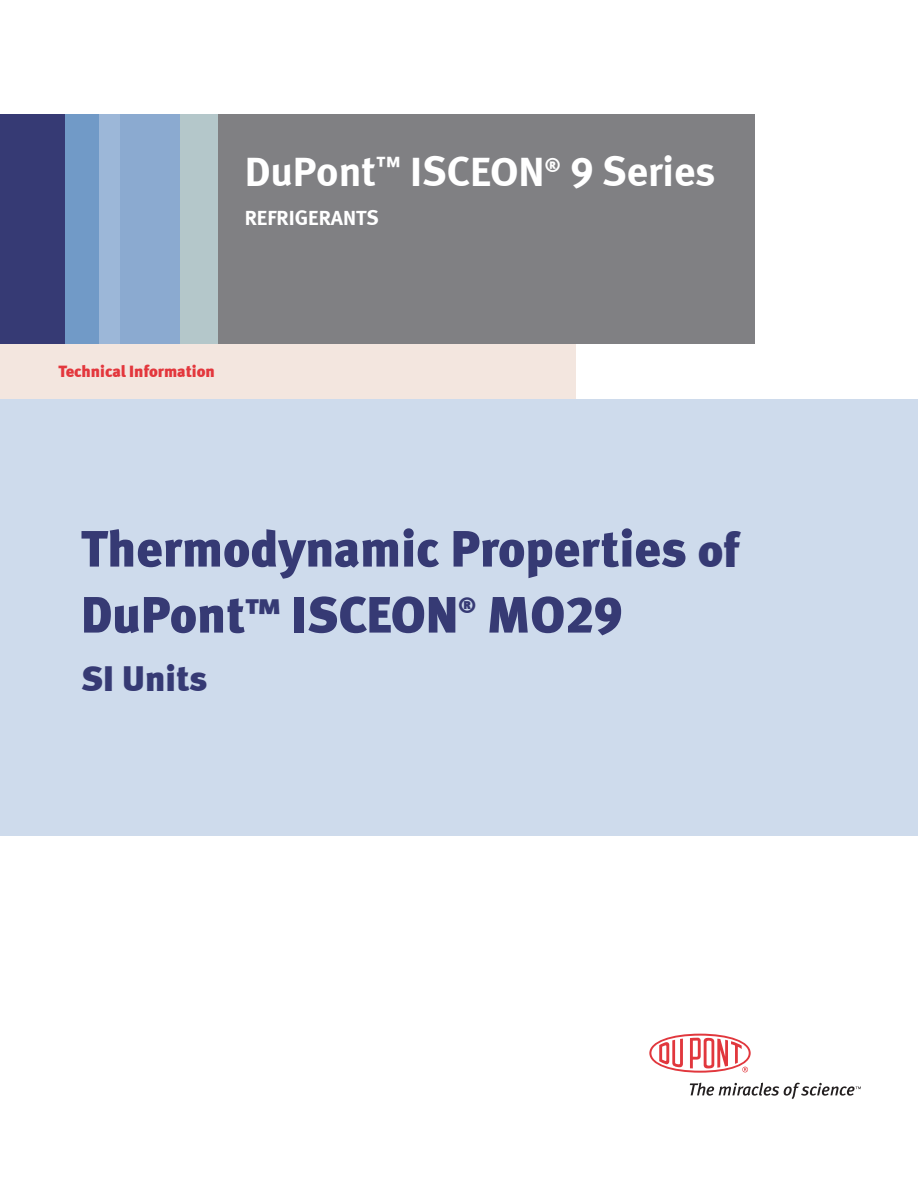
<style>
.page{position:relative;width:918px;height:1188px;background:#fff}
.page>*{position:absolute;margin:0;border:0;box-sizing:border-box;transform-origin:0 0}
.t1{font:51px/66px "Meta Black LF";color:#363a74}
.t2{font:42px "Meta Bold LF";color:#fff}
.t3{font:36px "Meta Black LF";color:#363a74}
.t4{font:21.9px "Meta Black LF";color:#363a74}
.t5{font:21px "Meta Bold LF";color:#fff}
.t6{font:16.5px "Meta Black LF";color:#e3373d}
.s1{font-size:48px}
</style>
<div class="page">
<div style="left:0;top:344px;width:577px;height:56px;background:#f3e6df"></div>
<div style="left:0;top:399px;width:918px;height:437px;background:#cedbec"></div>
<svg style="left:649px;top:1034px;width:102px;height:39px"></svg>
<svg style="left:690px;top:1083px;width:171px;height:16px"></svg>
<div style="left:218px;top:115px;width:537px;height:229px;background:#808083"></div>
<div style="left:0;top:115px;width:65px;height:229px;background:#363a74"></div>
<div style="left:65px;top:115px;width:34px;height:229px;background:#719ac7"></div>
<div style="left:179px;top:115px;width:39px;height:229px;background:#b4c7ca"></div>
<div style="left:99px;top:115px;width:23px;height:229px;background:#9cb7d8"></div>
<div style="left:120px;top:115px;width:60px;height:229px;background:#8baad0"></div>
<p class="t2" style="left:245px;top:147px;width:472px">DuPont<sup>™</sup> ISCEON<sup>®</sup> 9 Series</p>
<p class="t5" style="left:245px;top:206px;width:135px">REFRIGERANTS</p>
<p class="t6" style="left:58px;top:362px;width:158px">Technical Information</p>
<p class="t1" style="left:81px;top:515px;width:660px">Thermodynamic Properties <span class="s1">of<br></span>DuPont<sup>™</sup> ISCEON</p>
<p class="t4" style="left:458px;top:592px;width:19px">®</p>
<p class="t1" style="left:487px;top:581px;width:137px">MO29</p>
<p class="t3" style="left:81px;top:657px;width:128px">SI Units</p>
</div>
